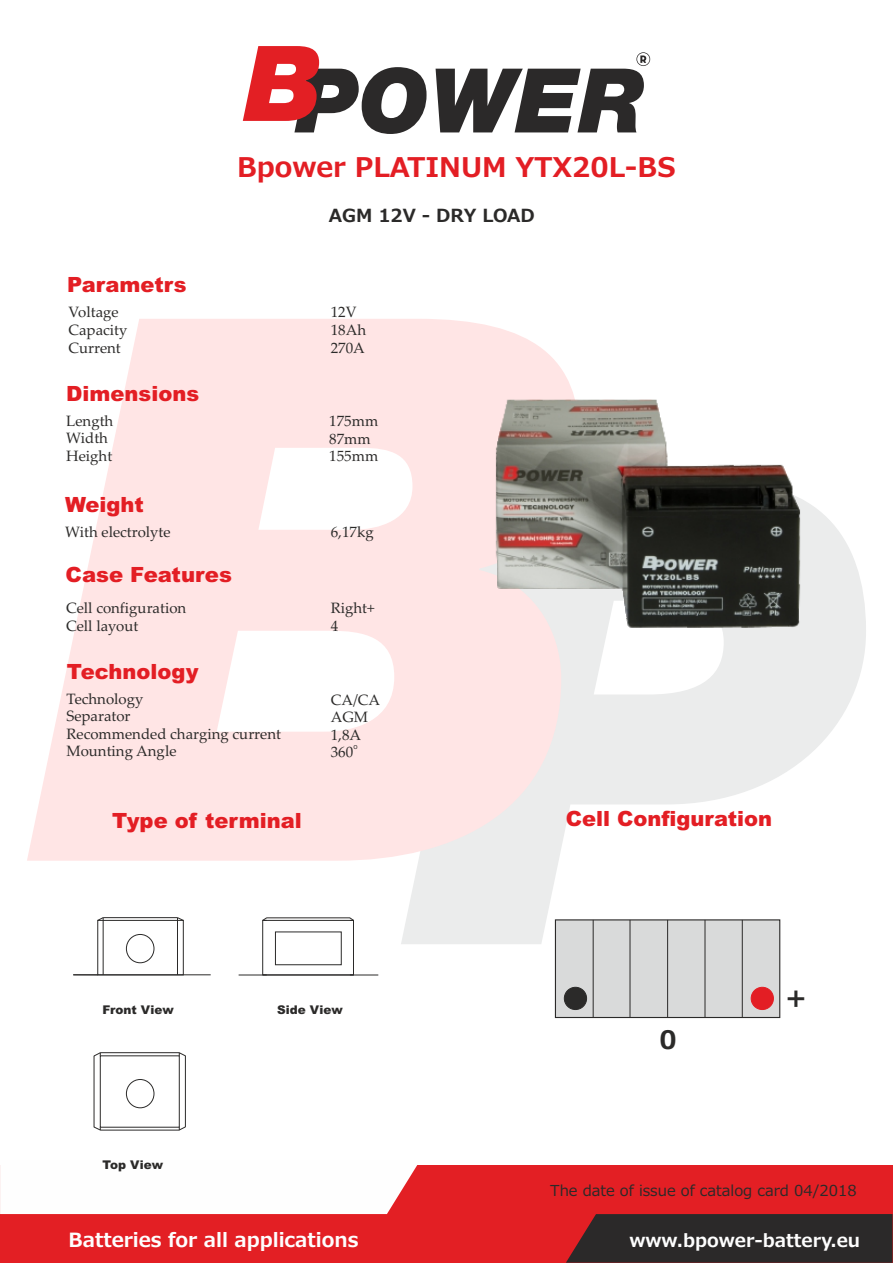
<style>
.page{position:relative;width:893px;height:1263px;background:#fff}
.page>*{position:absolute;margin:0;border:0;box-sizing:border-box;transform-origin:0 0}
.t1{font:700 27px "Meiryo";color:#e31e24}
.t2{font:700 25.35px "Meiryo";color:#2b2a29}
.t3{font:900 21px "Arial";color:#e31e24}
.t4{font:700 19.5px "Meiryo";color:#fefefe}
.t5{font:700 18px "Meiryo";color:#fefefe}
.t6{font:700 18px "Meiryo";color:#2b2a29}
.t7{font:15px/17.5px "Palatino Linotype";color:#2b2a29}
.t8{font:15px "Meiryo";color:#2b2a29}
.t9{font:900 12px "Arial";color:#2b2a29}
.t10{font:7.05px "Meiryo";color:#2b2a29}
</style>
<div class="page">
<svg style="left:401px;top:515px;width:465px;height:429px"></svg>
<svg style="left:27px;top:319px;width:552px;height:542px;fill:#ffe5e5"></svg>
<svg style="left:436px;top:52px;width:214px;height:80px"></svg>
<svg style="left:243px;top:46px;width:184px;height:88px"></svg>
<div style="left:0;top:1165px;width:892px;height:97px;background:#e31f24"></div>
<svg style="left:566px;top:1214px;width:326px;height:49px"></svg>
<div style="left:0;top:1165px;width:418px;height:49px;background:#fefefe"></div>
<svg style="left:554px;top:919px;width:227px;height:99px"></svg>
<hr style="left:593px;top:920px;width:1px;height:97px;background:#2b2a29">
<hr style="left:630px;top:920px;width:1px;height:97px;background:#2b2a29">
<hr style="left:667px;top:920px;width:1px;height:97px;background:#2b2a29">
<hr style="left:705px;top:920px;width:1px;height:97px;background:#2b2a29">
<hr style="left:742px;top:920px;width:1px;height:97px;background:#2b2a29">
<div style="left:564px;top:987px;width:23px;height:23px;background:#2b2a29;border:1px solid #2b2a29;border-radius:50%"></div>
<div style="left:751px;top:987px;width:23px;height:23px;background:#e31e24;border:1px solid #e31e24;border-radius:50%"></div>
<div style="left:97px;top:920px;width:87px;height:55px;border:1px solid #2b2a29"></div>
<hr style="left:103px;top:917px;width:74px;height:1px;background:#2b2a29">
<svg style="left:97px;top:917px;width:7px;height:4px"></svg>
<svg style="left:176px;top:917px;width:8px;height:4px"></svg>
<div style="left:262px;top:920px;width:92px;height:55px;border:1px solid #2b2a29"></div>
<div style="left:100px;top:1055px;width:80px;height:72px;border:1px solid #2b2a29"></div>
<hr style="left:267px;top:917px;width:83px;height:1px;background:#2b2a29">
<svg style="left:349px;top:917px;width:5px;height:5px"></svg>
<hr style="left:239px;top:974px;width:139px;height:1px;background:#2b2a29">
<hr style="left:73px;top:974px;width:138px;height:1px;background:#2b2a29">
<svg style="left:73px;top:974px;width:24px;height:1px"></svg>
<svg style="left:262px;top:917px;width:6px;height:4px"></svg>
<hr style="left:94px;top:1056px;width:1px;height:71px;background:#2b2a29">
<hr style="left:185px;top:1056px;width:1px;height:71px;background:#2b2a29">
<hr style="left:100px;top:1130px;width:79px;height:1px;background:#2b2a29">
<svg style="left:178px;top:1126px;width:8px;height:5px"></svg>
<svg style="left:93px;top:1126px;width:9px;height:5px"></svg>
<hr style="left:100px;top:1052px;width:79px;height:1px;background:#2b2a29">
<svg style="left:178px;top:1052px;width:8px;height:5px"></svg>
<svg style="left:93px;top:1052px;width:9px;height:5px"></svg>
<hr style="left:103px;top:918px;width:1px;height:57px;background:#2b2a29">
<hr style="left:177px;top:918px;width:1px;height:57px;background:#2b2a29">
<div style="left:275px;top:931px;width:67px;height:34px;border:1px solid #2b2a29"></div>
<div style="left:126px;top:1079px;width:28px;height:29px;border:1px solid #2b2a29;border-radius:50%"></div>
<div style="left:126px;top:934px;width:28px;height:29px;border:1px solid #2b2a29;border-radius:50%"></div>
<img style="left:472px;top:341px;width:352px;height:352px">
<h1 class="t1" style="left:237px;top:153px;width:440px">Bpower PLATINUM YTX20L-BS</h1>
<h3 class="t3" style="left:67px;top:277px;width:121px">Parametrs</h3>
<p class="t6" style="left:329px;top:206px;width:207px">AGM 12V - DRY LOAD</p>
<p class="t7" style="left:69px;top:305px;width:60px">Voltage<br>Capacity<br>Current</p>
<p class="t7" style="left:331px;top:305px;width:37px">12V<br>18Ah<br>270A</p>
<h3 class="t3" style="left:66px;top:386px;width:135px">Dimensions</h3>
<p class="t7" style="left:66px;top:414px;width:49px">Length<br>Width<br>Height</p>
<p class="t7" style="left:329px;top:414px;width:50px">175mm<br>87mm<br>155mm</p>
<h3 class="t3" style="left:65px;top:496px;width:80px">Weight</h3>
<p class="t7" style="left:65px;top:524px;width:107px">With electrolyte</p>
<h3 class="t3" style="left:66px;top:566px;width:168px">Case Features</h3>
<p class="t7" style="left:66px;top:601px;width:122px">Cell configuration<br>Cell layout</p>
<h3 class="t3" style="left:67px;top:664px;width:133px">Technology</h3>
<p class="t7" style="left:67px;top:691px;width:216px">Technology<br>Separator<br>Recommended charging current<br>Mounting Angle</p>
<p class="t7" style="left:331px;top:525px;width:44px">6,17kg</p>
<p class="t7" style="left:331px;top:601px;width:45px;line-height:18px">Right+<br>4</p>
<p class="t7" style="left:331px;top:692px;width:51px">CA/CA<br>AGM<br>1,8A<br>360</p>
<p class="t10" style="left:353px;top:743px;width:6px">o</p>
<h3 class="t3" style="left:112px;top:813px;width:191px">Type of terminal</h3>
<h3 class="t3" style="left:566px;top:811px;width:208px">Cell Configuration</h3>
<p class="t9" style="left:102px;top:1005px;width:73px">Front View</p>
<p class="t9" style="left:277px;top:1005px;width:67px">Side View</p>
<p class="t9" style="left:102px;top:1160px;width:62px">Top View</p>
<h2 class="t2" style="left:659px;top:1027px;width:19px">0</h2>
<h2 class="t2" style="left:785px;top:984px;width:23px">+</h2>
<p class="t8" style="left:550px;top:1183px;width:308px">The date of issue of catalog card 04/2018</p>
<h3 class="t4" style="left:69px;top:1230px;width:291px">Batteries for all applications</h3>
<p class="t5" style="left:629px;top:1231px;width:232px">www.bpower-battery.eu</p>
</div>
